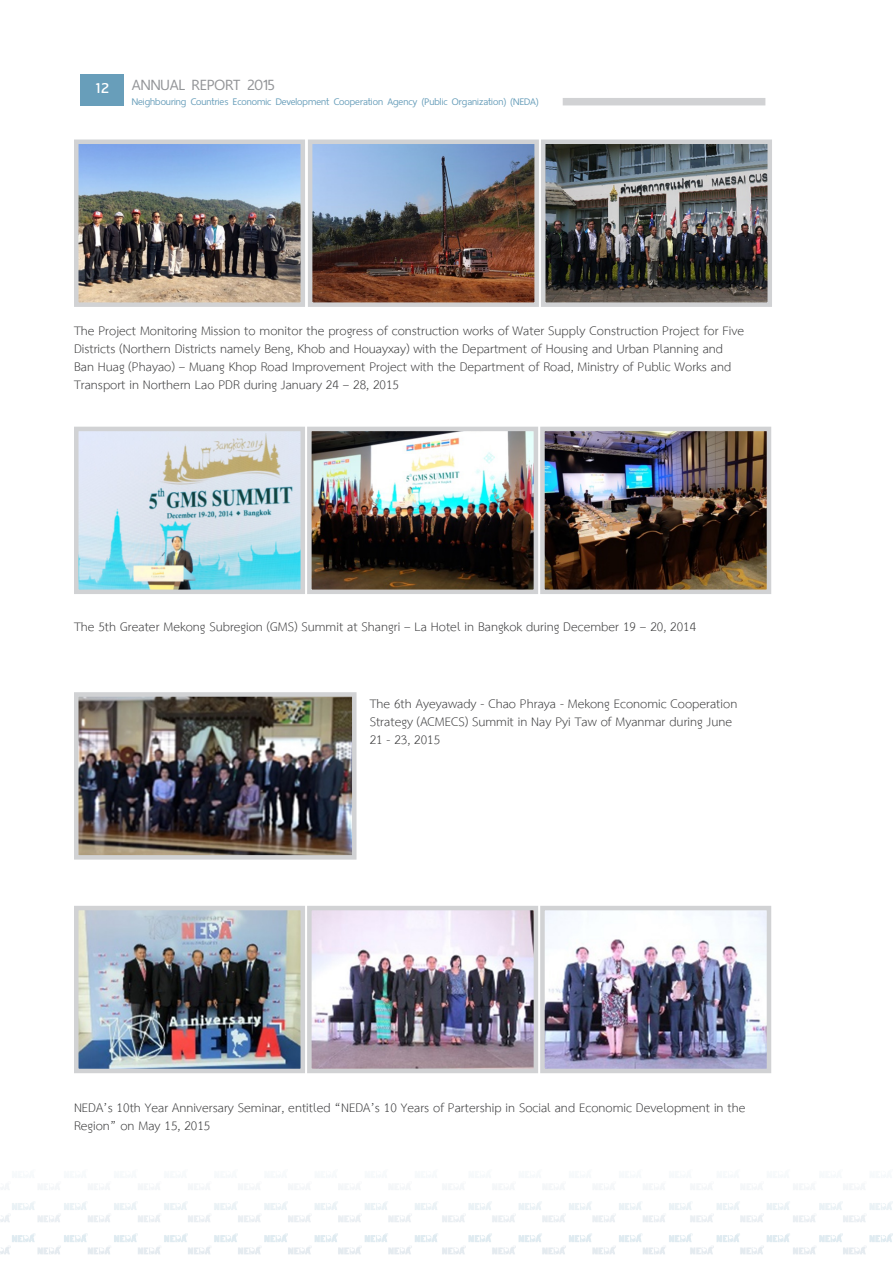
<style>
.page{position:relative;width:893px;height:1263px;background:#fff}
.page>*{position:absolute;margin:0;border:0;box-sizing:border-box;transform-origin:0 0}
.t1{font:20.85px "Thai Sans Neue";color:#939598}
.คณะกรรมการ_02{font:18px/18px "TH Sarabun New";color:#3e3e3f}
.t2{font:18px "RSU";color:#fff}
.t3{font:13.5px "Thai Sans Neue";color:#689eba}
</style>
<div class="page">
<img style="left:0;top:1185px;width:893px;height:70px">
<img style="left:79px;top:145px;width:221px;height:157px">
<div style="left:74px;top:140px;width:231px;height:167px;border:4px solid #d1d2d4"></div>
<img style="left:79px;top:432px;width:221px;height:157px">
<div style="left:74px;top:427px;width:231px;height:167px;border:4px solid #d1d2d4"></div>
<img style="left:79px;top:911px;width:221px;height:157px">
<div style="left:74px;top:906px;width:231px;height:167px;border:4px solid #d1d2d4"></div>
<img style="left:79px;top:697px;width:273px;height:158px">
<div style="left:74px;top:692px;width:283px;height:168px;border:4px solid #d1d2d4"></div>
<img style="left:313px;top:145px;width:221px;height:157px">
<div style="left:308px;top:140px;width:231px;height:167px;border:4px solid #d1d2d4"></div>
<img style="left:312px;top:432px;width:221px;height:157px">
<div style="left:307px;top:427px;width:231px;height:167px;border:4px solid #d1d2d4"></div>
<img style="left:312px;top:911px;width:221px;height:157px">
<div style="left:307px;top:906px;width:231px;height:167px;border:4px solid #d1d2d4"></div>
<img style="left:546px;top:145px;width:221px;height:157px">
<div style="left:541px;top:140px;width:231px;height:167px;border:4px solid #d1d2d4"></div>
<img style="left:545px;top:432px;width:221px;height:157px">
<div style="left:540px;top:427px;width:231px;height:167px;border:4px solid #d1d2d4"></div>
<img style="left:545px;top:911px;width:221px;height:157px">
<div style="left:540px;top:906px;width:231px;height:167px;border:4px solid #d1d2d4"></div>
<div style="left:81px;top:74px;width:43px;height:31px;background:#689eba"></div>
<div style="left:563px;top:98px;width:202px;height:7px;background:#d1d2d4"></div>
<p class="t2" style="left:95px;top:76px;width:16px">12</p>
<p class="t1" style="left:132px;top:69px;width:144px">ANNUAL REPORT 2015</p>
<p class="t3" style="left:132px;top:91px;width:408px">Neighbouring Countries Economic Development Cooperation Agency (Public Organization) (NEDA)</p>
<p class="คณะกรรมการ_02" style="left:74px;top:322px;width:672px">The Project Monitoring Mission to monitor the progress of construction works of Water Supply Construction Project for Five Districts (Northern Districts namely Beng, Khob and Houayxay) with the Department of Housing and Urban Planning and Ban Huag (Phayao) – Muang Khop Road Improvement Project with the Department of Road, Ministry of Public Works and Transport in Northern Lao PDR during January 24 – 28, 2015</p>
<p class="คณะกรรมการ_02" style="left:74px;top:618px;width:624px">The 5th Greater Mekong Subregion (GMS) Summit at Shangri – La Hotel in Bangkok during December 19 – 20, 2014</p>
<p class="คณะกรรมการ_02" style="left:370px;top:695px;width:369px">The 6th Ayeyawady - Chao Phraya - Mekong Economic Cooperation<br>Strategy (ACMECS) Summit in Nay Pyi Taw of Myanmar during June<br>21 - 23, 2015</p>
<p class="คณะกรรมการ_02" style="left:74px;top:1099px;width:673px">NEDA’s 10th Year Anniversary Seminar, entitled “NEDA’s 10 Years of Partership in Social and Economic Development in the<br>Region” on May 15, 2015</p>
</div>
